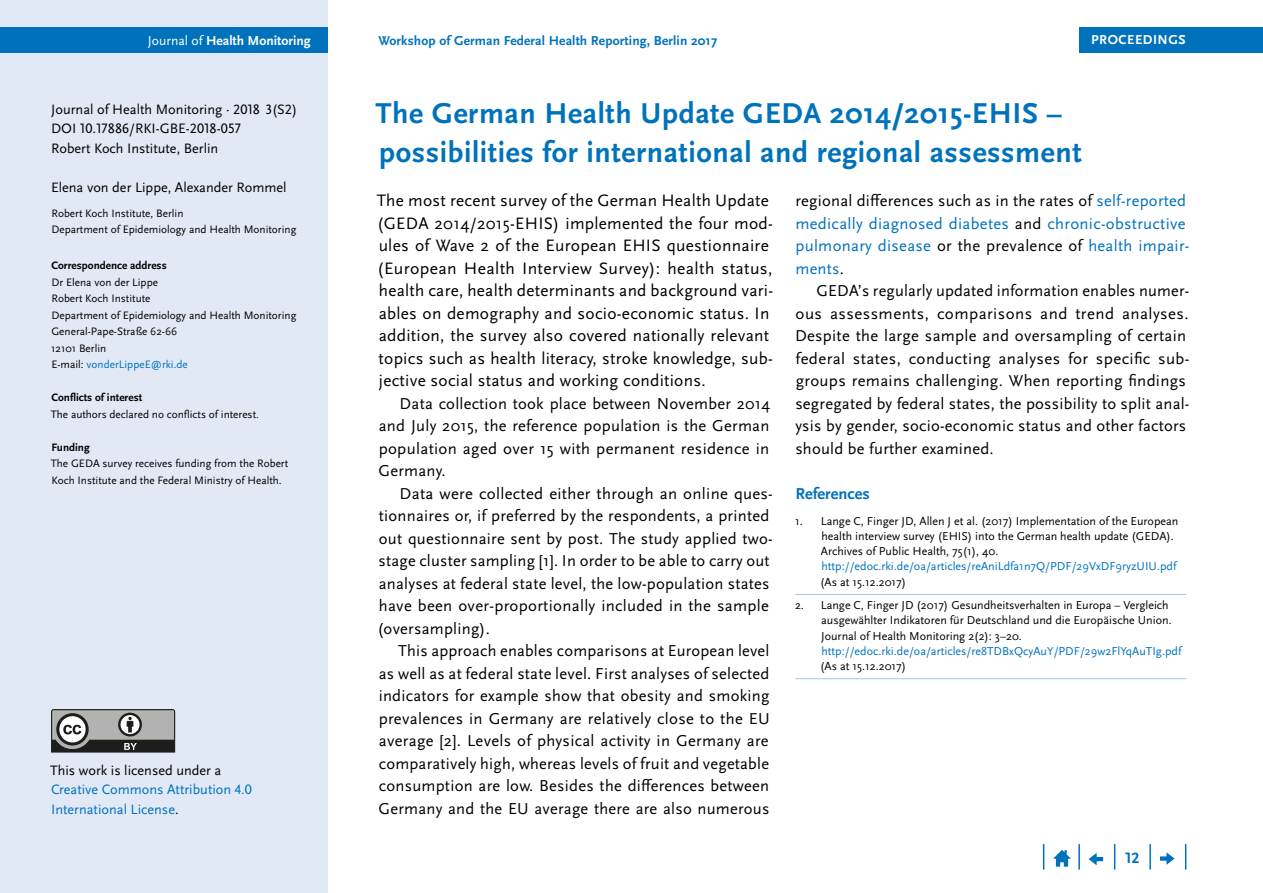
<style>
.page{position:relative;width:1263px;height:893px;background:#fff}
.page>*{position:absolute;margin:0;border:0;box-sizing:border-box;transform-origin:0 0}
.t1{font:700 30px/39px "Scala Sans Pro";letter-spacing:.02em;color:#0072bc}
.Copy{font:17.25px/22.5px "Scala Sans Pro";letter-spacing:.015em;color:#000}
.Copy_Einzug{font:16.5px/22.5px "Scala Sans Pro";letter-spacing:.015em;color:#000}
.Copy_Einzug-2{font:16.5px/22.5px "Scala Sans Pro";letter-spacing:.015em;color:#0072bc}
.t2{font:700 16.5px "Scala Sans Pro";color:#0072bc}
.t3{font:700 15.75px "Scala Sans Pro";color:#0072bc}
.NEU_Text_Marginalspa{font:14.25px/19.5px "Scala Sans Pro";color:#000}
.BU_Quellenangabe{font:14.25px/19.5px "Scala Sans Pro";color:#0072bc}
.t4{font:700 13.65px "Scala Sans Pro";color:#fff}
.t5{font:700 13.5px "Scala Sans Pro";letter-spacing:.01em;color:#0072bc}
.t6{font:700 13.5px "Scala Sans Pro";letter-spacing:.04em;color:#fff}
.NEU_Literaturverzeic{font:12px/15.1px "Scala Sans Pro";color:#000}
.NEU_Text_Marginalspa-2{font:11.25px/16.5px "Scala Sans Pro";color:#000}
.t7{font:700 11.25px "Scala Sans Pro";color:#000}
.NEU_Text_Marginalspa-3{font:11.25px "Scala Sans Pro";color:#0072bc}
.s1{font-weight:400}
.s2{color:#000}
.s3{color:#0072bc}
</style>
<div class="page">
<div style="left:0;top:0;width:327px;height:893px;background:#e1e8f6"></div>
<svg style="left:1185px;top:844px;width:1px;height:26px"></svg>
<hr style="left:1149px;top:844px;width:2px;height:26px;background:#0072bc">
<svg style="left:1114px;top:844px;width:1px;height:26px"></svg>
<hr style="left:1078px;top:844px;width:2px;height:26px;background:#0072bc">
<svg style="left:1043px;top:844px;width:1px;height:26px"></svg>
<svg style="left:1053px;top:850px;width:18px;height:17px"></svg>
<svg style="left:1089px;top:853px;width:14px;height:12px"></svg>
<svg style="left:1160px;top:852px;width:14px;height:13px"></svg>
<div style="left:1079px;top:28px;width:184px;height:25px;background:#0072bc"></div>
<div style="left:0;top:28px;width:327px;height:25px;background:#0072bc"></div>
<hr style="left:795px;top:594px;width:391px;height:1px;background:#afc5e7">
<hr style="left:795px;top:678px;width:391px;height:1px;background:#afc5e7">
<svg style="left:51px;top:709px;width:124px;height:43px"></svg>
<p class="t4" style="left:148px;top:33px;width:164px"><span class="s1">Journal of</span> Health Monitoring</p>
<p class="t6" style="left:1091px;top:32px;width:96px">PROCEEDINGS</p>
<p class="t5" style="left:378px;top:33px;width:340px">Workshop of German Federal Health Reporting, Berlin 2017</p>
<p class="NEU_Text_Marginalspa" style="left:51px;top:99px;width:248px">Journal of Health Monitoring · 2018 3(S2)<br>DOI 10.17886/RKI-GBE-2018-057</p>
<p class="NEU_Text_Marginalspa" style="left:51px;top:138px;width:169px">Robert Koch Institute, Berlin</p>
<p class="NEU_Text_Marginalspa" style="left:51px;top:177px;width:237px">Elena von der Lippe, Alexander Rommel</p>
<p class="NEU_Text_Marginalspa-2" style="left:51px;top:205px;width:246px">Robert Koch Institute, Berlin<br>Department of Epidemiology and Health Monitoring</p>
<h2 class="t7" style="left:52px;top:259px;width:117px">Correspondence address</h2>
<p class="NEU_Text_Marginalspa-2" style="left:51px;top:274px;width:108px">Dr Elena von der Lippe</p>
<p class="NEU_Text_Marginalspa-2" style="left:51px;top:290px;width:101px">Robert Koch Institute</p>
<p class="NEU_Text_Marginalspa-2" style="left:51px;top:307px;width:246px">Department of Epidemiology and Health Monitoring</p>
<p class="NEU_Text_Marginalspa-2" style="left:51px;top:323px;width:127px">General-Pape-Straße 62-66</p>
<p class="NEU_Text_Marginalspa-2" style="left:51px;top:340px;width:57px">12101 Berlin</p>
<p class="NEU_Text_Marginalspa-3" style="left:51px;top:358px;width:138px"><span class="s2">E-mail:</span> vonderLippeE@rki.de</p>
<h2 class="t7" style="left:52px;top:391px;width:92px">Conflicts of interest</h2>
<p class="NEU_Text_Marginalspa-2" style="left:51px;top:406px;width:210px">The authors declared no conflicts of interest.</p>
<h2 class="t7" style="left:52px;top:440px;width:40px">Funding</h2>
<p class="NEU_Text_Marginalspa-2" style="left:51px;top:455px;width:239px">The GEDA survey receives funding from the Robert<br>Koch Institute and the Federal Ministry of Health.</p>
<p class="BU_Quellenangabe" style="left:50px;top:760px;width:203px"><span class="s2">This work is licensed under a<br></span>Creative Commons Attribution 4.0<br>International License<span class="s2">.</span></p>
<h1 class="t1" style="left:375px;top:94px;width:708px">The German Health Update GEDA 2014/2015-EHIS – possibilities for international and regional assessment</h1>
<p class="Copy" style="left:377px;top:189px;width:398px">The most recent survey of the German Health Update (GEDA 2014/2015-EHIS) implemented the four mod&shy;ules of Wave 2 of the European EHIS questionnaire (European Health Interview Survey): health status, health care, health determinants and background vari&shy;ables on demography and socio-economic status. In addition, the survey also covered nationally relevant topics such as health literacy, stroke knowledge, sub&shy;jective social status and working conditions.</p>
<p class="Copy_Einzug" style="left:378px;top:392px;width:392px;text-align:justify;text-indent:21px">Data collection took place between November 2014 and July 2015, the reference population is the German population aged over 15 with permanent residence in Germany.</p>
<p class="Copy_Einzug" style="left:377px;top:482px;width:397px;text-indent:22px">Data were collected either through an online ques&shy;tionnaires or, if preferred by the respondents, a printed out questionnaire sent by post. The study applied two&shy;stage cluster sampling [1]. In order to be able to carry out analyses at federal state level, the low-population states have been over-proportionally included in the sample (oversampling).</p>
<p class="Copy_Einzug" style="left:378px;top:639px;width:393px;text-align:justify;text-indent:20px">This approach enables comparisons at European level as well as at federal state level. First analyses of selected indicators for example show that obesity and smoking prevalences in Germany are relatively close to the EU average [2]. Levels of physical activity in Germany are comparatively high, whereas levels of fruit and vegetable consumption are low. Besides the differences between Germany and the EU average there are also numerous</p>
<p class="Copy_Einzug-2" style="left:795px;top:189px;width:396px"><span class="s2">regional differences such as in the rates of</span> self-reported medically diagnosed diabetes <span class="s2">and</span> chronic-obstructive pulmonary disease <span class="s2">or the prevalence of</span> health impair&shy;ments<span class="s2">.</span></p>
<p class="Copy_Einzug" style="left:795px;top:279px;width:396px;text-indent:21px">GEDA’s regularly updated information enables numer&shy;ous assessments, comparisons and trend analyses.<br>Despite the large sample and oversampling of certain federal states, conducting analyses for specific sub&shy;groups remains challenging. When reporting findings segregated by federal states, the possibility to split anal&shy;ysis by gender, socio-economic status and other factors should be further examined.</p>
<h2 class="t2" style="left:795px;top:483px;width:76px">References</h2>
<p class="NEU_Literaturverzeic" style="left:820px;top:513px;width:360px;text-indent:-25px">1. Lange C, Finger JD, Allen J et al. (2017) Implementation of the European health interview survey (EHIS) into the German health update (GEDA).<br>Archives of Public Health, 75(1), 40. <span class="s3">http://edoc.rki.de/oa/articles/reAniLdfa1n7Q/PDF/29VxDF9ryzUIU.pdf </span>(As at 15.12.2017)</p>
<p class="NEU_Literaturverzeic" style="left:820px;top:598px;width:363px;text-indent:-25px">2. Lange C, Finger JD (2017) Gesundheitsverhalten in Europa – Vergleich ausgewählter Indikatoren für Deutschland und die Europäische Union.<br>Journal of Health Monitoring 2(2): 3–20. <span class="s3">http://edoc.rki.de/oa/articles/re8TDBxQcyAuY/PDF/29w2FlYqAuTIg.pdf </span>(As at 15.12.2017)</p>
<p class="t3" style="left:1125px;top:849px;width:16px">12</p>
</div>
